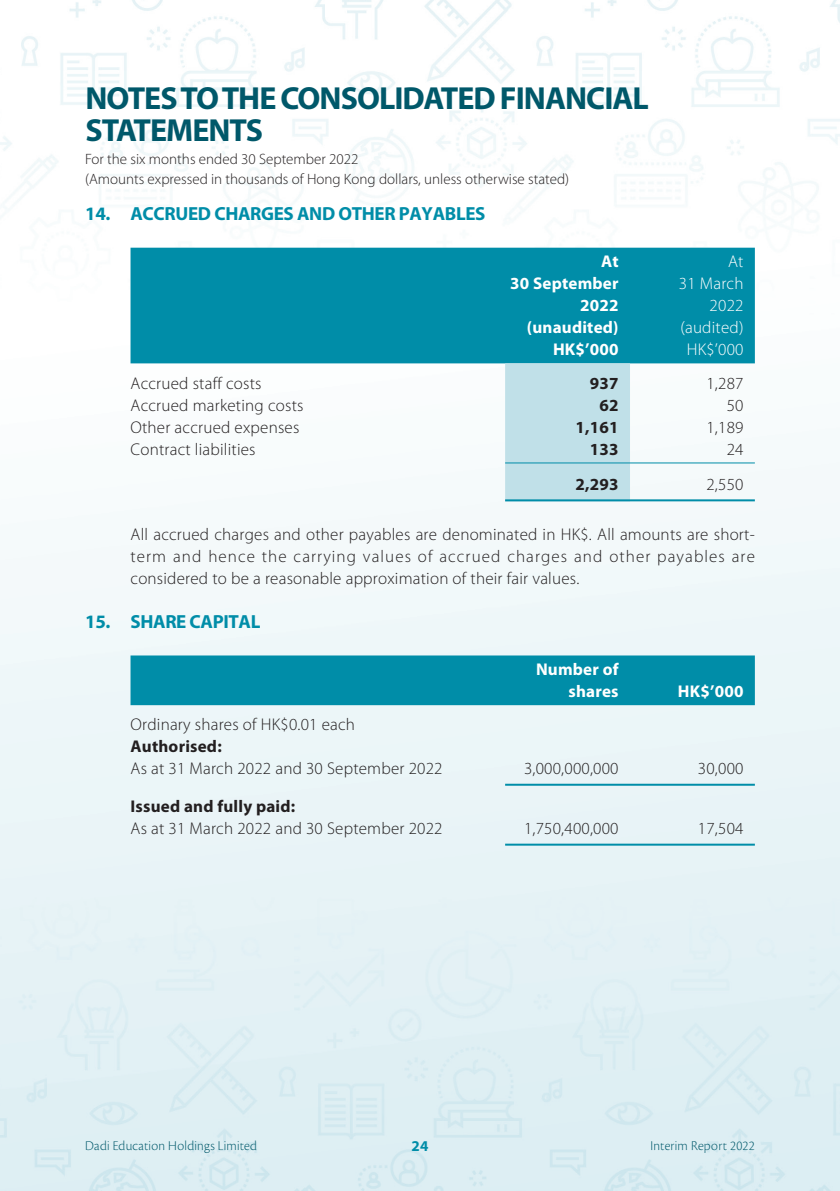
<style>
.page{position:relative;width:840px;height:1191px;background:#fff}
.page>*{position:absolute;margin:0;border:0;box-sizing:border-box;transform-origin:0 0}
.t1{font:700 32px/32px "Myriad Pro";letter-spacing:-.03em;color:#00586a}
._01_H1{font:700 19px "Myriad Pro";letter-spacing:-.02em;color:#008da8}
._00_txt{font:300 17px/22px "Myriad Pro";letter-spacing:.015em;color:#231f20;text-align:justify}
._50_Table_txt{font:300 17px "Myriad Pro";letter-spacing:.015em;color:#231f20}
._50_Table_txt-2{font:700 17px "Myriad Pro";letter-spacing:.01em;color:#fff}
._50_Table_txt-3{font:700 17px "Myriad Pro";letter-spacing:.01em;color:#231f20}
._50_Table_txt-4{font:300 17px "Myriad Pro";letter-spacing:.015em;color:#fff}
.t2{font:300 15px/20px "Myriad Pro";color:#231f20}
.t3{font:700 15px "Myriad Pro";color:#008da8}
.t4{font:14px "Cronos Pro Lt Disp";letter-spacing:.02em;color:#00586a}
</style>
<div class="page">
<img style="left:0;top:0;width:839px;height:1191px">
<div style="left:130px;top:248px;width:624px;height:115px;background:#008da8"></div>
<div style="left:505px;top:363px;width:124px;height:136px;background:#c0e0e8"></div>
<hr style="left:505px;top:462px;width:124px;height:1px;background:#008da8">
<hr style="left:629px;top:462px;width:125px;height:1px;background:#008da8">
<hr style="left:505px;top:499px;width:124px;height:2px;background:#008da8">
<hr style="left:629px;top:499px;width:125px;height:2px;background:#008da8">
<div style="left:130px;top:655px;width:624px;height:50px;background:#008da8"></div>
<hr style="left:505px;top:783px;width:124px;height:2px;background:#008da8">
<hr style="left:629px;top:783px;width:125px;height:2px;background:#008da8">
<hr style="left:505px;top:843px;width:124px;height:2px;background:#008da8">
<hr style="left:629px;top:843px;width:125px;height:2px;background:#008da8">
<h1 class="t1" style="left:85px;top:81px;width:564px">NOTES TO THE CONSOLIDATED FINANCIAL<br>STATEMENTS</h1>
<p class="t2" style="left:85px;top:149px;width:485px">For the six months ended 30 September 2022<br>(Amounts expressed in thousands of Hong Kong dollars, unless otherwise stated)</p>
<p class="_01_H1" style="left:85px;top:201px;width:401px">14. ACCRUED CHARGES AND OTHER PAYABLES</p>
<p class="_50_Table_txt-2" style="left:600px;top:250px;width:19px">At</p>
<p class="_50_Table_txt-2" style="left:510px;top:272px;width:110px">30 September</p>
<p class="_50_Table_txt-2" style="left:580px;top:294px;width:40px">2022</p>
<p class="_50_Table_txt-4" style="left:727px;top:251px;width:17px">At</p>
<p class="_50_Table_txt-4" style="left:678px;top:273px;width:66px">31 March</p>
<p class="_50_Table_txt-4" style="left:709px;top:295px;width:35px">2022</p>
<p class="_50_Table_txt-2" style="left:526px;top:316px;width:93px">(unaudited)</p>
<p class="_50_Table_txt-4" style="left:680px;top:317px;width:65px">(audited)</p>
<p class="_50_Table_txt-2" style="left:552px;top:338px;width:67px">HK$’000</p>
<p class="_50_Table_txt-4" style="left:686px;top:339px;width:58px">HK$’000</p>
<p class="_50_Table_txt" style="left:130px;top:373px;width:132px">Accrued staff costs</p>
<p class="_50_Table_txt-3" style="left:589px;top:372px;width:30px">937</p>
<p class="_00_txt" style="left:706px;top:372px;width:39px">1,287</p>
<p class="_50_Table_txt" style="left:130px;top:395px;width:174px">Accrued marketing costs</p>
<p class="_50_Table_txt-3" style="left:599px;top:394px;width:21px">62</p>
<p class="_00_txt" style="left:726px;top:394px;width:18px">50</p>
<p class="_50_Table_txt" style="left:130px;top:417px;width:170px">Other accrued expenses</p>
<p class="_50_Table_txt-3" style="left:575px;top:416px;width:44px">1,161</p>
<p class="_00_txt" style="left:706px;top:416px;width:39px">1,189</p>
<p class="_50_Table_txt" style="left:130px;top:439px;width:126px">Contract liabilities</p>
<p class="_50_Table_txt-3" style="left:589px;top:438px;width:30px">133</p>
<p class="_00_txt" style="left:726px;top:438px;width:18px">24</p>
<p class="_50_Table_txt-3" style="left:575px;top:473px;width:44px">2,293</p>
<p class="_00_txt" style="left:706px;top:473px;width:39px">2,550</p>
<p class="_00_txt" style="left:130px;top:523px;width:625px">All accrued charges and other payables are denominated in HK$. All amounts are short&shy;term and hence the carrying values of accrued charges and other payables are considered to be a reasonable approximation of their fair values.</p>
<p class="_01_H1" style="left:85px;top:609px;width:177px">15. SHARE CAPITAL</p>
<p class="_50_Table_txt-2" style="left:535px;top:658px;width:84px">Number of</p>
<p class="_50_Table_txt-2" style="left:568px;top:680px;width:52px">shares</p>
<p class="_50_Table_txt-2" style="left:677px;top:680px;width:67px">HK$’000</p>
<p class="_50_Table_txt" style="left:130px;top:714px;width:226px">Ordinary shares of HK$0.01 each</p>
<p class="_50_Table_txt-3" style="left:130px;top:735px;width:93px">Authorised:</p>
<p class="_50_Table_txt" style="left:130px;top:758px;width:313px">As at 31 March 2022 and 30 September 2022</p>
<p class="_50_Table_txt" style="left:523px;top:758px;width:96px">3,000,000,000</p>
<p class="_50_Table_txt" style="left:697px;top:758px;width:47px">30,000</p>
<p class="_50_Table_txt-3" style="left:130px;top:795px;width:166px">Issued and fully paid:</p>
<p class="_50_Table_txt" style="left:130px;top:818px;width:313px">As at 31 March 2022 and 30 September 2022</p>
<p class="_50_Table_txt" style="left:523px;top:818px;width:96px">1,750,400,000</p>
<p class="_50_Table_txt" style="left:697px;top:818px;width:47px">17,504</p>
<p class="t4" style="left:85px;top:1138px;width:173px">Dadi Education Holdings Limited</p>
<p class="t3" style="left:411px;top:1135px;width:18px">24</p>
<p class="t4" style="left:650px;top:1138px;width:106px">Interim Report 2022</p>
</div>
